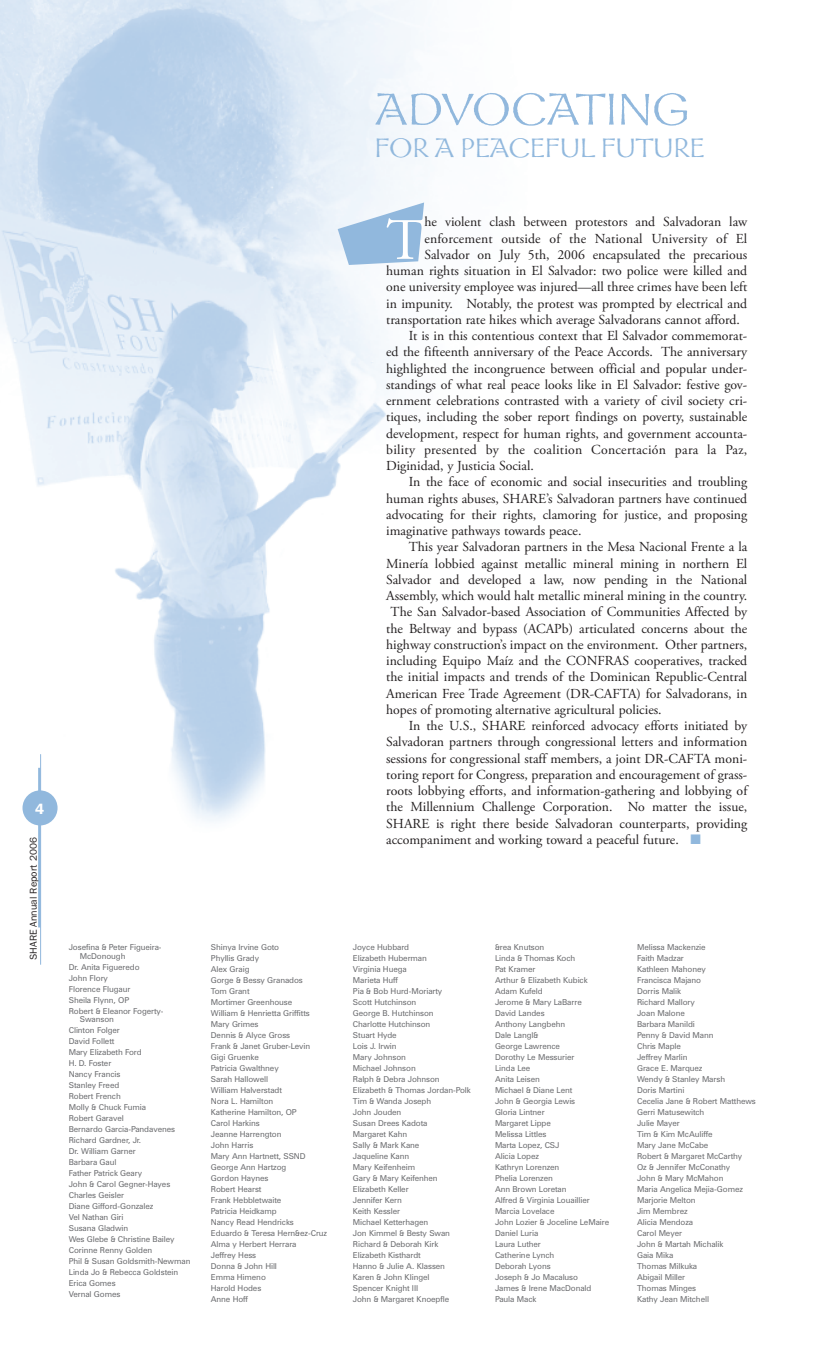
<style>
.page{position:relative;width:833px;height:1350px;background:#fff}
.page>*{position:absolute;margin:0;border:0;box-sizing:border-box;transform-origin:0 0}
.t1{font:58.5px "Adobe Garamond Pro";color:#fff}
.t2{font:50px "Galahad Os F";color:#91b8dd}
.t3{font:30px "Galahad Os F";color:#91b8dd}
.t4{font:600 15px "Franklin Gothic";color:#fff}
.t5{font:13.75px "Adobe Garamond Pro";color:#231f20}
.t6{font:13.75px "Adobe Garamond Pro";letter-spacing:.02em;color:#231f20}
.t7{font:10px "Franklin Gothic";color:#231f20}
.t8{font:8.12px/11px "Zurich BT";letter-spacing:-.01em;color:#6c6d70}
.s1{color:#91b8dd}
</style>
<div class="page">
<img style="left:0;top:0;width:425px;height:954px">
<hr style="left:40px;top:754px;width:1px;height:211px;background:#91b8dd">
<hr style="left:38px;top:768px;width:3px;height:159px;background:#91b8dd">
<div style="left:22px;top:790px;width:36px;height:35px;background:#91b8dd;border-radius:50%"></div>
<svg style="left:338px;top:202px;width:86px;height:63px"></svg>
<h3 class="t4" style="left:35px;top:804px;width:10px">4</h3>
<p class="t7" style="left:30px;top:960px;width:124px;rotate:-90deg">SHARE Annual Report 2006</p>
<h2 class="t2" style="left:374px;top:91px;width:316px">ADVOCATING</h2>
<h3 class="t3" style="left:374px;top:137px;width:331px">FOR A PEACEFUL FUTURE</h3>
<h1 class="t1" style="left:386px;top:217px;width:40px">T</h1>
<h3 class="t5" style="left:424px;top:216px;width:324px">he violent clash between protestors and Salvadoran law</h3>
<h3 class="t5" style="left:424px;top:233px;width:324px">enforcement outside of the National University of El</h3>
<h3 class="t5" style="left:424px;top:249px;width:324px">Salvador on July 5th, 2006 encapsulated the precarious</h3>
<h3 class="t5" style="left:386px;top:265px;width:362px">human rights situation in El Salvador: two police were killed and</h3>
<h3 class="t5" style="left:386px;top:281px;width:362px">one university employee was injured—all three crimes have been left</h3>
<h3 class="t5" style="left:386px;top:298px;width:362px">in impunity. Notably, the protest was prompted by electrical and</h3>
<h3 class="t5" style="left:386px;top:314px;width:355px">transportation rate hikes which average Salvadorans cannot afford.</h3>
<h3 class="t5" style="left:408px;top:330px;width:340px">It is in this contentious context that El Salvador commemorat-</h3>
<h3 class="t5" style="left:386px;top:346px;width:362px">ed the fifteenth anniversary of the Peace Accords. The anniversary</h3>
<h3 class="t5" style="left:386px;top:363px;width:362px">highlighted the incongruence between official and popular under-</h3>
<h3 class="t5" style="left:386px;top:379px;width:362px">standings of what real peace looks like in El Salvador: festive gov-</h3>
<h3 class="t5" style="left:386px;top:395px;width:362px">ernment celebrations contrasted with a variety of civil society cri-</h3>
<h3 class="t5" style="left:386px;top:411px;width:362px">tiques, including the sober report findings on poverty, sustainable</h3>
<h3 class="t5" style="left:386px;top:428px;width:362px">development, respect for human rights, and government accounta-</h3>
<h3 class="t6" style="left:386px;top:444px;width:362px">bility presented by the coalition Concertación para la Paz,</h3>
<h3 class="t5" style="left:386px;top:460px;width:149px">Diginidad, y Justicia Social.</h3>
<h3 class="t5" style="left:408px;top:476px;width:340px">In the face of economic and social insecurities and troubling</h3>
<h3 class="t5" style="left:386px;top:493px;width:362px">human rights abuses, SHARE’s Salvadoran partners have continued</h3>
<h3 class="t5" style="left:386px;top:509px;width:362px">advocating for their rights, clamoring for justice, and proposing</h3>
<h3 class="t5" style="left:386px;top:525px;width:197px">imaginative pathways towards peace.</h3>
<h3 class="t5" style="left:408px;top:541px;width:340px">This year Salvadoran partners in the Mesa Nacional Frente a la</h3>
<h3 class="t5" style="left:386px;top:558px;width:362px">Minería lobbied against metallic mineral mining in northern El</h3>
<h3 class="t5" style="left:386px;top:574px;width:362px">Salvador and developed a law, now pending in the National</h3>
<h3 class="t5" style="left:386px;top:590px;width:362px">Assembly, which would halt metallic mineral mining in the country.</h3>
<h3 class="t5" style="left:390px;top:606px;width:358px">The San Salvador-based Association of Communities Affected by</h3>
<h3 class="t5" style="left:386px;top:623px;width:362px">the Beltway and bypass (ACAPb) articulated concerns about the</h3>
<h3 class="t5" style="left:386px;top:639px;width:362px">highway construction’s impact on the environment. Other partners,</h3>
<h3 class="t5" style="left:386px;top:655px;width:362px">including Equipo Maíz and the CONFRAS cooperatives, tracked</h3>
<h3 class="t5" style="left:386px;top:671px;width:362px">the initial impacts and trends of the Dominican Republic-Central</h3>
<h3 class="t5" style="left:386px;top:688px;width:362px">American Free Trade Agreement (DR-CAFTA) for Salvadorans, in</h3>
<h3 class="t5" style="left:386px;top:704px;width:277px">hopes of promoting alternative agricultural policies.</h3>
<h3 class="t5" style="left:408px;top:720px;width:340px">In the U.S., SHARE reinforced advocacy efforts initiated by</h3>
<h3 class="t5" style="left:386px;top:736px;width:362px">Salvadoran partners through congressional letters and information</h3>
<h3 class="t5" style="left:386px;top:753px;width:362px">sessions for congressional staff members, a joint DR-CAFTA moni-</h3>
<h3 class="t5" style="left:386px;top:769px;width:362px">toring report for Congress, preparation and encouragement of grass-</h3>
<h3 class="t5" style="left:386px;top:785px;width:362px">roots lobbying efforts, and information-gathering and lobbying of</h3>
<h3 class="t5" style="left:386px;top:801px;width:362px">the Millennium Challenge Corporation. No matter the issue,</h3>
<h3 class="t5" style="left:386px;top:818px;width:362px">SHARE is right there beside Salvadoran counterparts, providing</h3>
<h3 class="t5" style="left:386px;top:834px;width:316px">accompaniment and working toward a peaceful future. <span class="s1">■</span></h3>
<p class="t8" style="left:80px;top:943px;width:83px;line-height:8.8px;text-indent:-11px">Josefina &amp; Peter Figueira-<br>McDonough</p>
<p class="t8" style="left:69px;top:962px;width:96px">Dr. Anita Figueredo<br>John Flory<br>Florence Flugaur<br>Sheila Flynn, OP<br>Robert &amp; Eleanor Fogerty-</p>
<p class="t8" style="left:69px;top:1015px;width:123px;text-indent:11px">Swanson<br>Clinton Folger<br>David Follett<br>Mary Elizabeth Ford<br>H. D. Foster<br>Nancy Francis<br>Stanley Freed<br>Robert French<br>Molly &amp; Chuck Fumia<br>Robert Garavel<br>Bernardo Garcia-Pandavenes<br>Richard Gardner, Jr.<br>Dr. William Garner<br>Barbara Gaul<br>Father Patrick Geary<br>John &amp; Carol Gegner-Hayes<br>Charles Geisler<br>Diane Gifford-Gonzalez<br>Vel Nathan Giri<br>Susana Gladwin<br>Wes Glebe &amp; Christine Bailey<br>Corinne Renny Golden<br>Phil &amp; Susan Goldsmith-Newman<br>Linda Jo &amp; Rebecca Goldstein<br>Erica Gomes<br>Vernal Gomes</p>
<p class="t8" style="left:211px;top:942px;width:118px">Shinya Irvine Goto<br>Phyllis Grady<br>Alex Graig<br>Gorge &amp; Bessy Granados<br>Tom Grant<br>Mortimer Greenhouse<br>William &amp; Henrietta Griffitts<br>Mary Grimes<br>Dennis &amp; Alyce Gross<br>Frank &amp; Janet Gruber-Levin<br>Gigi Gruenke<br>Patricia Gwalthney<br>Sarah Hallowell<br>William Halverstadt<br>Nora L. Hamilton<br>Katherine Hamilton, OP<br>Carol Harkins<br>Jeanne Harrengton<br>John Harris<br>Mary Ann Hartnett, SSND<br>George Ann Hartzog<br>Gordon Haynes<br>Robert Hearst<br>Frank Hebbletwaite<br>Patricia Heidkamp<br>Nancy Read Hendricks<br>Eduardo &amp; Teresa Hern&amp;ez-Cruz<br>Alma y Herbert Herrara<br>Jeffrey Hess<br>Donna &amp; John Hill<br>Emma Himeno<br>Harold Hodes<br>Anne Hoff</p>
<p class="t8" style="left:353px;top:942px;width:119px">Joyce Hubbard<br>Elizabeth Huberman<br>Virginia Huega<br>Marieta Huff<br>Pia &amp; Bob Hurd-Moriarty<br>Scott Hutchinson<br>George B. Hutchinson<br>Charlotte Hutchinson<br>Stuart Hyde<br>Lois J. Irwin<br>Mary Johnson<br>Michael Johnson<br>Ralph &amp; Debra Johnson<br>Elizabeth &amp; Thomas Jordan-Polk<br>Tim &amp; Wanda Joseph<br>John Jouden<br>Susan Drees Kadota<br>Margaret Kahn<br>Sally &amp; Mark Kane<br>Jaqueline Kann<br>Mary Keifenheim<br>Gary &amp; Mary Keifenhen<br>Elizabeth Keller<br>Jennifer Kern<br>Keith Kessler<br>Michael Ketterhagen<br>Jon Kimmel &amp; Besty Swan<br>Richard &amp; Deborah Kirk<br>Elizabeth Kisthardt<br>Hanno &amp; Julie A. Klassen<br>Karen &amp; John Klingel<br>Spencer Knight III<br>John &amp; Margaret Knoepfle</p>
<p class="t8" style="left:495px;top:942px;width:116px">&amp;rea Knutson<br>Linda &amp; Thomas Koch<br>Pat Kramer<br>Arthur &amp; Elizabeth Kubick<br>Adam Kufeld<br>Jerome &amp; Mary LaBarre<br>David Landes<br>Anthony Langbehn<br>Dale Langl&amp;<br>George Lawrence<br>Dorothy Le Messurier<br>Linda Lee<br>Anita Leisen<br>Michael &amp; Diane Lent<br>John &amp; Georgia Lewis<br>Gloria Lintner<br>Margaret Lippe<br>Melissa Littles<br>Marta Lopez, CSJ<br>Alicia Lopez<br>Kathryn Lorenzen<br>Phelia Lorenzen<br>Ann Brown Loretan<br>Alfred &amp; Virginia Louaillier<br>Marcia Lovelace<br>John Lozier &amp; Joceline LeMaire<br>Daniel Luria<br>Laura Luther<br>Catherine Lynch<br>Deborah Lyons<br>Joseph &amp; Jo Macaluso<br>James &amp; Irene MacDonald<br>Paula Mack</p>
<p class="t8" style="left:637px;top:942px;width:120px">Melissa Mackenzie<br>Faith Madzar<br>Kathleen Mahoney<br>Francisca Majano<br>Dorris Malik<br>Richard Mallory<br>Joan Malone<br>Barbara Manildi<br>Penny &amp; David Mann<br>Chris Maple<br>Jeffrey Marlin<br>Grace E. Marquez<br>Wendy &amp; Stanley Marsh<br>Doris Martini<br>Cecelia Jane &amp; Robert Matthews<br>Gerri Matusewitch<br>Julie Mayer<br>Tim &amp; Kim McAuliffe<br>Mary Jane McCabe<br>Robert &amp; Margaret McCarthy<br>Oz &amp; Jennifer McConathy<br>John &amp; Mary McMahon<br>Maria Angelica Mejia-Gomez<br>Marjorie Melton<br>Jim Membrez<br>Alicia Mendoza<br>Carol Meyer<br>John &amp; Martah Michalik<br>Gaia Mika<br>Thomas Milkuka<br>Abigail Miller<br>Thomas Minges<br>Kathy Jean Mitchell</p>
</div>
